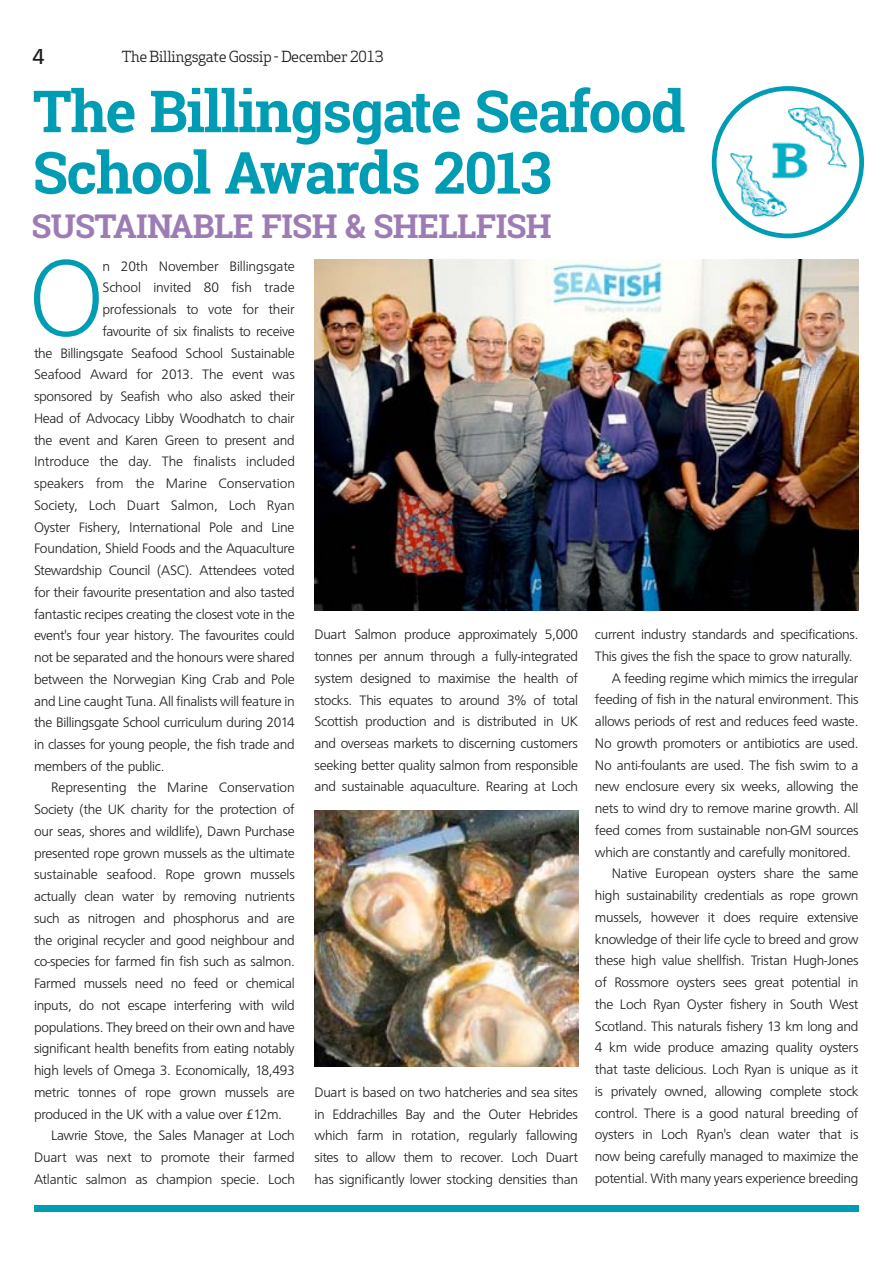
<style>
.page{position:relative;width:893px;height:1263px;background:#fff}
.page>*{position:absolute;margin:0;border:0;box-sizing:border-box;transform-origin:0 0}
.t1{font:300 106.05px "Roboto Slab";color:#009cb4}
.t2{font:700 58.2px/61.5px "Roboto Slab";letter-spacing:-.025em;color:#009cb4}
.t3{font:700 33px "Roboto Slab";letter-spacing:-.02em;color:#9d7cb5}
.t4{font:22.5px "Frutiger 2";color:#1d1d1b}
.t5{font:15px "Apex Serif";letter-spacing:-.04em;color:#1d1d1b}
.t6{font:300 14.25px/21.8px "Frutiger 2";letter-spacing:-.02em;color:#1d1d1b;text-align:justify}
</style>
<div class="page">
<div style="left:34px;top:1205px;width:825px;height:7px;background:#009cb4"></div>
<img style="left:314px;top:259px;width:545px;height:352px">
<img style="left:315px;top:811px;width:263px;height:256px">
<svg style="left:714px;top:88px;width:148px;height:148px"></svg>
<img style="left:716px;top:91px;width:143px;height:143px;border-radius:71px">
<div style="left:712px;top:86px;width:152px;height:152px;border:5px solid #009cb4;border-radius:50%"></div>
<h3 class="t4" style="left:33px;top:43px;width:14px">4</h3>
<p class="t5" style="left:122px;top:47px;width:264px">The Billingsgate Gossip - December 2013</p>
<h2 class="t2" style="left:33px;top:80px;width:654px">The Billingsgate Seafood<br>School Awards 2013</h2>
<h3 class="t3" style="left:31px;top:203px;width:40px">Sustai</h3>
<h3 class="t3" style="left:147px;top:203px;width:154px">nable Fish</h3>
<h3 class="t3" style="left:345px;top:203px;width:113px">&amp; Shellfish</h3>
<h1 class="t1" style="left:29px;top:225px;width:78px">O</h1>
<p class="t6" style="left:102px;top:255px;width:194px">n 20th November Billingsgate</p>
<p class="t6" style="left:102px;top:276px;width:194px">School invited 80 fish trade</p>
<p class="t6" style="left:102px;top:298px;width:194px">professionals to vote for their</p>
<p class="t6" style="left:102px;top:320px;width:194px">favourite of six finalists to receive</p>
<p class="t6" style="left:34px;top:342px;width:262px">the Billingsgate Seafood School Sustainable</p>
<p class="t6" style="left:34px;top:363px;width:262px">Seafood Award for 2013. The event was</p>
<p class="t6" style="left:34px;top:385px;width:262px">sponsored by Seafish who also asked their</p>
<p class="t6" style="left:34px;top:407px;width:262px">Head of Advocacy Libby Woodhatch to chair</p>
<p class="t6" style="left:34px;top:429px;width:262px">the event and Karen Green to present and</p>
<p class="t6" style="left:34px;top:450px;width:262px">Introduce the day. The finalists included</p>
<p class="t6" style="left:34px;top:472px;width:262px">speakers from the Marine Conservation</p>
<p class="t6" style="left:34px;top:494px;width:262px">Society, Loch Duart Salmon, Loch Ryan</p>
<p class="t6" style="left:34px;top:516px;width:262px">Oyster Fishery, International Pole and Line</p>
<p class="t6" style="left:34px;top:537px;width:262px">Foundation, Shield Foods and the Aquaculture</p>
<p class="t6" style="left:34px;top:559px;width:262px">Stewardship Council (ASC). Attendees voted</p>
<p class="t6" style="left:34px;top:581px;width:262px">for their favourite presentation and also tasted</p>
<p class="t6" style="left:34px;top:603px;width:262px">fantastic recipes creating the closest vote in the</p>
<p class="t6" style="left:34px;top:624px;width:262px">event's four year history. The favourites could</p>
<p class="t6" style="left:34px;top:646px;width:262px">not be separated and the honours were shared</p>
<p class="t6" style="left:34px;top:668px;width:262px">between the Norwegian King Crab and Pole</p>
<p class="t6" style="left:34px;top:690px;width:262px">and Line caught Tuna. All finalists will feature in</p>
<p class="t6" style="left:34px;top:711px;width:262px">the Billingsgate School curriculum during 2014</p>
<p class="t6" style="left:34px;top:733px;width:262px">in classes for young people, the fish trade and</p>
<p class="t6" style="left:34px;top:755px;width:132px">members of the public.</p>
<p class="t6" style="left:51px;top:777px;width:245px">Representing the Marine Conservation</p>
<p class="t6" style="left:34px;top:798px;width:262px">Society (the UK charity for the protection of</p>
<p class="t6" style="left:34px;top:820px;width:262px">our seas, shores and wildlife), Dawn Purchase</p>
<p class="t6" style="left:34px;top:842px;width:262px">presented rope grown mussels as the ultimate</p>
<p class="t6" style="left:34px;top:864px;width:262px">sustainable seafood. Rope grown mussels</p>
<p class="t6" style="left:34px;top:885px;width:262px">actually clean water by removing nutrients</p>
<p class="t6" style="left:34px;top:907px;width:262px">such as nitrogen and phosphorus and are</p>
<p class="t6" style="left:34px;top:929px;width:262px">the original recycler and good neighbour and</p>
<p class="t6" style="left:34px;top:951px;width:262px">co-species for farmed fin fish such as salmon.</p>
<p class="t6" style="left:34px;top:972px;width:262px">Farmed mussels need no feed or chemical</p>
<p class="t6" style="left:34px;top:994px;width:262px">inputs, do not escape interfering with wild</p>
<p class="t6" style="left:34px;top:1016px;width:262px">populations. They breed on their own and have</p>
<p class="t6" style="left:34px;top:1037px;width:262px">significant health benefits from eating notably</p>
<p class="t6" style="left:34px;top:1059px;width:262px">high levels of Omega 3. Economically, 18,493</p>
<p class="t6" style="left:34px;top:1081px;width:262px">metric tonnes of rope grown mussels are</p>
<p class="t6" style="left:34px;top:1103px;width:250px">produced in the UK with a value over £12m.</p>
<p class="t6" style="left:51px;top:1124px;width:245px">Lawrie Stove, the Sales Manager at Loch</p>
<p class="t6" style="left:34px;top:1146px;width:262px">Duart was next to promote their farmed</p>
<p class="t6" style="left:34px;top:1168px;width:262px">Atlantic salmon as champion specie. Loch</p>
<p class="t6" style="left:314px;top:623px;width:265px">Duart Salmon produce approximately 5,000 tonnes per annum through a fully-integrated system designed to maximise the health of stocks. This equates to around 3% of total Scottish production and is distributed in UK and overseas markets to discerning customers seeking better quality salmon from responsible and sustainable aquaculture. Rearing at Loch</p>
<p class="t6" style="left:314px;top:1081px;width:265px">Duart is based on two hatcheries and sea sites in Eddrachilles Bay and the Outer Hebrides which farm in rotation, regularly fallowing sites to allow them to recover. Loch Duart has significantly lower stocking densities than</p>
<p class="t6" style="left:595px;top:623px;width:265px">current industry standards and specifications.</p>
<p class="t6" style="left:595px;top:645px;width:259px">This gives the fish the space to grow naturally.</p>
<p class="t6" style="left:612px;top:667px;width:248px">A feeding regime which mimics the irregular</p>
<p class="t6" style="left:595px;top:689px;width:265px">feeding of fish in the natural environment. This</p>
<p class="t6" style="left:595px;top:710px;width:265px">allows periods of rest and reduces feed waste.</p>
<p class="t6" style="left:595px;top:732px;width:265px">No growth promoters or antibiotics are used.</p>
<p class="t6" style="left:595px;top:754px;width:265px">No anti-foulants are used. The fish swim to a</p>
<p class="t6" style="left:595px;top:775px;width:265px">new enclosure every six weeks, allowing the</p>
<p class="t6" style="left:595px;top:797px;width:265px">nets to wind dry to remove marine growth. All</p>
<p class="t6" style="left:595px;top:819px;width:265px">feed comes from sustainable non-GM sources</p>
<p class="t6" style="left:595px;top:841px;width:257px">which are constantly and carefully monitored.</p>
<p class="t6" style="left:612px;top:862px;width:248px">Native European oysters share the same</p>
<p class="t6" style="left:595px;top:884px;width:265px">high sustainability credentials as rope grown</p>
<p class="t6" style="left:595px;top:906px;width:265px">mussels, however it does require extensive</p>
<p class="t6" style="left:595px;top:928px;width:265px">knowledge of their life cycle to breed and grow</p>
<p class="t6" style="left:595px;top:949px;width:265px">these high value shellfish. Tristan Hugh-Jones</p>
<p class="t6" style="left:595px;top:971px;width:265px">of Rossmore oysters sees great potential in</p>
<p class="t6" style="left:595px;top:993px;width:265px">the Loch Ryan Oyster fishery in South West</p>
<p class="t6" style="left:595px;top:1015px;width:265px">Scotland. This naturals fishery 13 km long and</p>
<p class="t6" style="left:595px;top:1036px;width:265px">4 km wide produce amazing quality oysters</p>
<p class="t6" style="left:595px;top:1058px;width:265px">that taste delicious. Loch Ryan is unique as it</p>
<p class="t6" style="left:595px;top:1080px;width:265px">is privately owned, allowing complete stock</p>
<p class="t6" style="left:595px;top:1102px;width:265px">control. There is a good natural breeding of</p>
<p class="t6" style="left:595px;top:1123px;width:265px">oysters in Loch Ryan's clean water that is</p>
<p class="t6" style="left:595px;top:1145px;width:265px">now being carefully managed to maximize the</p>
<p class="t6" style="left:595px;top:1167px;width:265px">potential. With many years experience breeding</p>
</div>
